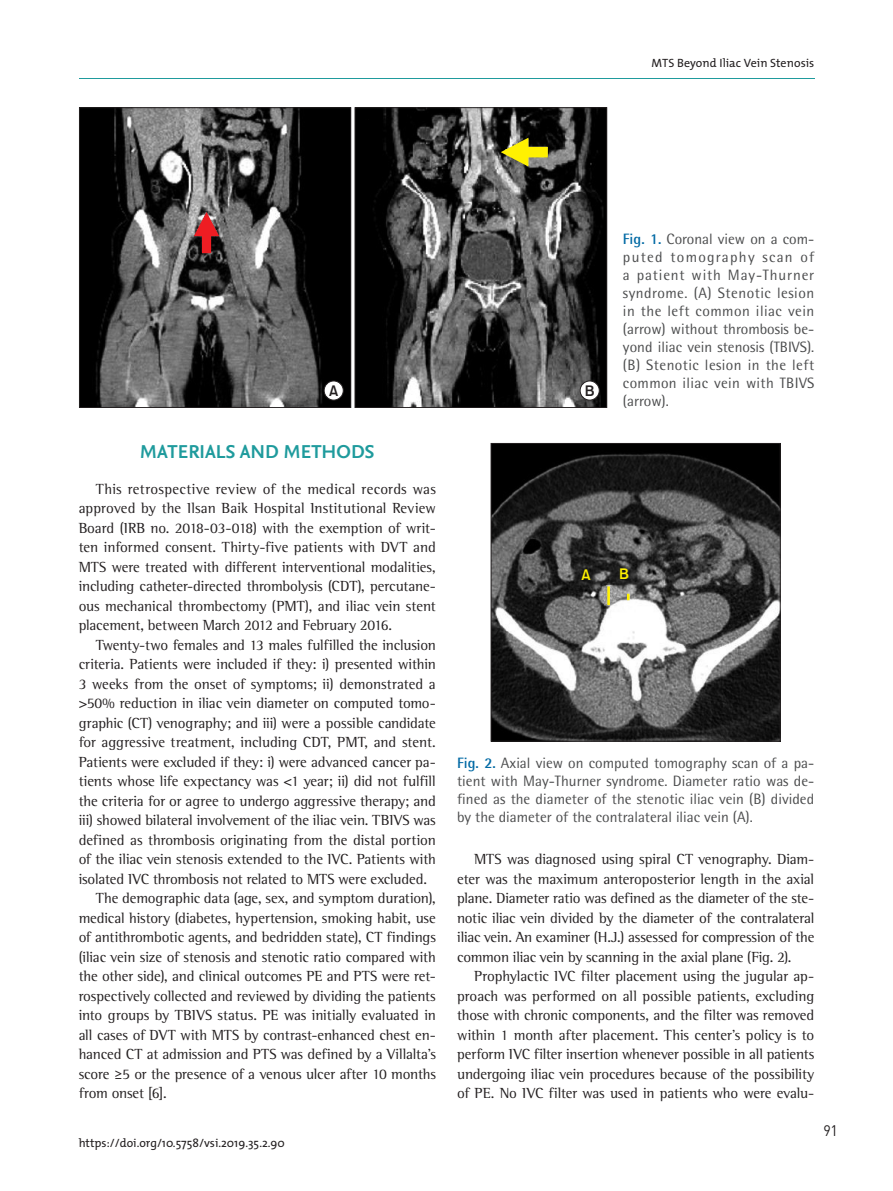
<style>
.page{position:relative;width:893px;height:1191px;background:#fff}
.page>*{position:absolute;margin:0;border:0;box-sizing:border-box;transform-origin:0 0}
.t1{font:700 19.5px "Nexus Sans";color:#1f9b9d}
.t2{font:15px/19.5px "Rotis Semi Serif Std";letter-spacing:-.01em;color:#231f20;text-align:justify}
.t3{font:15px/18px "Rotis Semi Sans Std";color:#4b4c4d;text-align:justify}
.t4{font:15px "Dinreg";color:#231f20;scale:.95 1}
.t5{font:15px "Gothic 725 BT Bold A";color:#fff101}
.t6{font:15px "Gothic 725 BT Bold A";color:#231f20}
.t7{font:12px "The Mix";color:#231f20}
.s1{font-weight:700;color:#0069a4}
</style>
<div class="page">
<hr style="left:79px;top:78px;width:735px;height:1px;background:#1f9b9d">
<img style="left:493px;top:445px;width:285px;height:294px">
<div style="left:491px;top:443px;width:289px;height:298px;border:1px solid #231f20"></div>
<hr style="left:607px;top:586px;width:3px;height:19px;background:#fff101">
<svg style="left:627px;top:594px;width:2px;height:6px"></svg>
<img style="left:81px;top:109px;width:268px;height:297px">
<img style="left:357px;top:109px;width:248px;height:297px">
<div style="left:324px;top:381px;width:19px;height:19px;background:#fff;border-radius:50%"></div>
<div style="left:324px;top:381px;width:20px;height:19px;border:1px solid #231f20;border-radius:50%"></div>
<div style="left:355px;top:107px;width:252px;height:301px;border:1px solid #231f20"></div>
<div style="left:580px;top:381px;width:19px;height:19px;background:#fff;border-radius:50%"></div>
<div style="left:580px;top:381px;width:19px;height:19px;border:1px solid #231f20;border-radius:50%"></div>
<div style="left:79px;top:107px;width:272px;height:301px;border:1px solid #231f20"></div>
<svg style="left:194px;top:212px;width:25px;height:41px"></svg>
<svg style="left:501px;top:138px;width:47px;height:29px"></svg>
<p class="t7" style="left:652px;top:53px;width:164px">MTS Beyond Iliac Vein Stenosis</p>
<p class="t6" style="left:329px;top:382px;width:11px">A</p>
<p class="t6" style="left:585px;top:382px;width:11px">B</p>
<p class="t3" style="left:623px;top:229px;width:193px"><span class="s1">Fig. 1.</span> Coronal view on a com&shy;puted tomography scan of a patient with May-Thurner syndrome. (A) Stenotic lesion in the left common iliac vein (arrow) without thrombosis be&shy;yond iliac vein stenosis (TBIVS). (B) Stenotic lesion in the left common iliac vein with TBIVS (arrow).</p>
<h1 class="t1" style="left:140px;top:439px;width:236px">MATERIALS AND METHODS</h1>
<p class="t2" style="left:79px;top:479px;width:359px;text-indent:17px">This retrospective review of the medical records was approved by the Ilsan Baik Hospital Institutional Review Board (IRB no. 2018-03-018) with the exemption of writ&shy;ten informed consent. Thirty-five patients with DVT and MTS were treated with different interventional modalities, including catheter-directed thrombolysis (CDT), percutane&shy;ous mechanical thrombectomy (PMT), and iliac vein stent placement, between March 2012 and February 2016.</p>
<p class="t2" style="left:96px;top:635px;width:342px">Twenty-two females and 13 males fulfilled the inclusion</p>
<p class="t2" style="left:79px;top:654px;width:359px">criteria. Patients were included if they: i) presented within</p>
<p class="t2" style="left:79px;top:674px;width:359px">3 weeks from the onset of symptoms; ii) demonstrated a</p>
<p class="t2" style="left:79px;top:693px;width:359px">&gt;50% reduction in iliac vein diameter on computed tomo-</p>
<p class="t2" style="left:79px;top:713px;width:359px">graphic (CT) venography; and iii) were a possible candidate</p>
<p class="t2" style="left:79px;top:732px;width:359px">for aggressive treatment, including CDT, PMT, and stent.</p>
<p class="t2" style="left:79px;top:752px;width:359px">Patients were excluded if they: i) were advanced cancer pa-</p>
<p class="t2" style="left:79px;top:771px;width:359px">tients whose life expectancy was &lt;1 year; ii) did not fulfill</p>
<p class="t2" style="left:79px;top:791px;width:359px">the criteria for or agree to undergo aggressive therapy; and</p>
<p class="t2" style="left:79px;top:810px;width:359px">iii) showed bilateral involvement of the iliac vein. TBIVS was</p>
<p class="t2" style="left:79px;top:830px;width:359px">defined as thrombosis originating from the distal portion</p>
<p class="t2" style="left:79px;top:849px;width:359px">of the iliac vein stenosis extended to the IVC. Patients with</p>
<p class="t2" style="left:79px;top:869px;width:350px">isolated IVC thrombosis not related to MTS were excluded.</p>
<p class="t2" style="left:96px;top:888px;width:342px">The demographic data (age, sex, and symptom duration),</p>
<p class="t2" style="left:79px;top:908px;width:359px">medical history (diabetes, hypertension, smoking habit, use</p>
<p class="t2" style="left:79px;top:927px;width:359px">of antithrombotic agents, and bedridden state), CT findings</p>
<p class="t2" style="left:79px;top:947px;width:359px">(iliac vein size of stenosis and stenotic ratio compared with</p>
<p class="t2" style="left:79px;top:966px;width:359px">the other side), and clinical outcomes PE and PTS were ret-</p>
<p class="t2" style="left:79px;top:986px;width:359px">rospectively collected and reviewed by dividing the patients</p>
<p class="t2" style="left:79px;top:1005px;width:359px">into groups by TBIVS status. PE was initially evaluated in</p>
<p class="t2" style="left:79px;top:1025px;width:359px">all cases of DVT with MTS by contrast-enhanced chest en-</p>
<p class="t2" style="left:79px;top:1044px;width:359px">hanced CT at admission and PTS was defined by a Villalta’s</p>
<p class="t2" style="left:79px;top:1064px;width:359px">score ≥5 or the presence of a venous ulcer after 10 months</p>
<p class="t2" style="left:79px;top:1083px;width:90px">from onset [6].</p>
<p class="t7" style="left:79px;top:1133px;width:208px">https://doi.org/10.5758/vsi.2019.35.2.90</p>
<p class="t5" style="left:581px;top:565px;width:11px">A</p>
<p class="t5" style="left:619px;top:565px;width:11px">B</p>
<p class="t3" style="left:457px;top:753px;width:359px"><span class="s1">Fig. 2.</span> Axial view on computed tomography scan of a pa&shy;tient with May-Thurner syndrome. Diameter ratio was de&shy;fined as the diameter of the stenotic iliac vein (B) divided by the diameter of the contralateral iliac vein (A).</p>
<p class="t2" style="left:457px;top:849px;width:359px;text-indent:17px">MTS was diagnosed using spiral CT venography. Diam&shy;eter was the maximum anteroposterior length in the axial plane. Diameter ratio was defined as the diameter of the ste&shy;notic iliac vein divided by the diameter of the contralateral iliac vein. An examiner (H.J.) assessed for compression of the common iliac vein by scanning in the axial plane (Fig. 2).</p>
<p class="t2" style="left:457px;top:966px;width:359px;text-indent:17px">Prophylactic IVC filter placement using the jugular ap&shy;proach was performed on all possible patients, excluding those with chronic components, and the filter was removed within 1 month after placement. This center’s policy is to perform IVC filter insertion whenever possible in all patients undergoing iliac vein procedures because of the possibility of PE. No IVC filter was used in patients who were evalu-</p>
<p class="t4" style="left:823px;top:1121px;width:17px">91</p>
</div>
